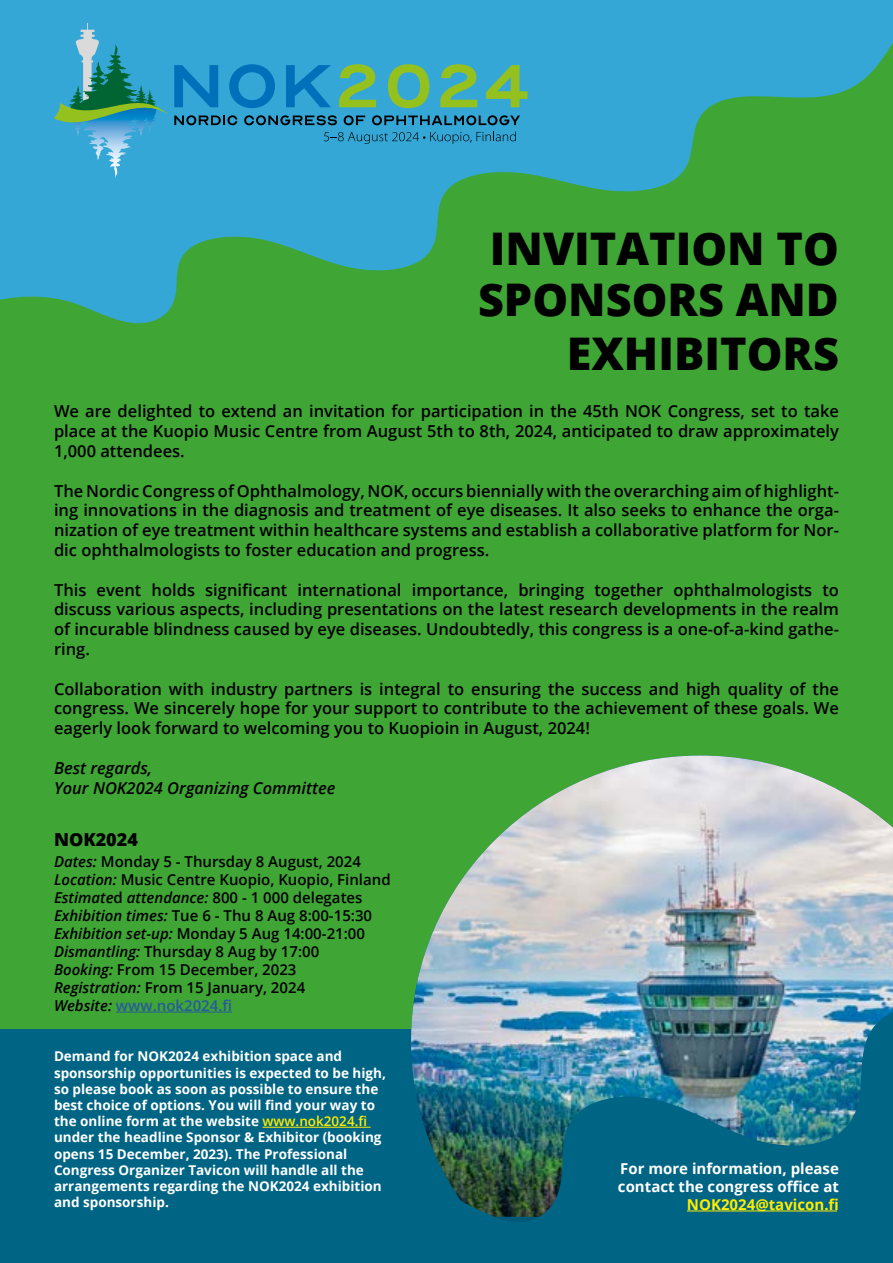
<style>
.page{position:relative;width:893px;height:1263px;background:#fff}
.page>*{position:absolute;margin:0;border:0;box-sizing:border-box;transform-origin:0 0}
.t1{font:800 45px/52.5px "Open Sans";color:#000;text-align:right}
.t2{font:800 18px "Open Sans";color:#000}
.t3{font:600 16.5px/19.8px "Open Sans";color:#000;text-align:justify}
.t4{font:italic 600 16.5px/19.8px "Open Sans";color:#000}
.t5{font:600 15px/18px "Open Sans";color:#000}
.t6{font:700 15px/18px "Open Sans";color:#fff}
.t7{font:700 15px "Open Sans";color:#ffed00}
.t8{font:700 13.5px/16.2px "Open Sans";color:#fff}
.s1{font-style:italic}
.s2{color:#275b9b}
.s3{font-weight:600;color:#ffed00}
</style>
<div class="page">
<div style="left:0;top:0;width:893px;height:1150px;background:#3fa535"></div>
<div style="left:0;top:1030px;width:893px;height:233px;background:#006584"></div>
<svg style="left:0;top:0;width:893px;height:324px;fill:#35a7d6"></svg>
<img style="left:411px;top:755px;width:482px;height:330px">
<img style="left:415px;top:1003px;width:478px;height:219px">
<img style="left:66px;top:135px;width:80px;height:1px">
<svg style="left:54px;top:23px;width:114px;height:112px;background:#3da0b1"></svg>
<svg style="left:324px;top:131px;width:192px;height:13px;background:#2e92bb"></svg>
<svg style="left:174px;top:65px;width:44px;height:42px;background:#1687c6"></svg>
<svg style="left:229px;top:64px;width:46px;height:44px;background:#1a8bc8"></svg>
<svg style="left:286px;top:65px;width:45px;height:42px;background:#1b8cc8"></svg>
<svg style="left:339px;top:64px;width:37px;height:43px;background:#6ab56f"></svg>
<svg style="left:388px;top:64px;width:41px;height:44px;background:#68b474"></svg>
<svg style="left:440px;top:64px;width:37px;height:43px;background:#6ab570"></svg>
<svg style="left:486px;top:65px;width:41px;height:42px;background:#62b37f"></svg>
<svg style="left:174px;top:115px;width:63px;height:10px"></svg>
<svg style="left:244px;top:115px;width:93px;height:10px"></svg>
<svg style="left:344px;top:115px;width:21px;height:10px"></svg>
<svg style="left:372px;top:115px;width:148px;height:10px"></svg>
<hr style="left:116px;top:1012px;width:116px;height:1px;background:#275b9b">
<hr style="left:263px;top:1127px;width:108px;height:1px;background:#ffed00">
<hr style="left:687px;top:1210px;width:150px;height:1px;background:#ffed00">
<h1 class="t1" style="left:478px;top:220px;width:362px">INVITATION TO<br>SPONSORS AND<br>EXHIBITORS</h1>
<p class="t3" style="left:54px;top:401px;width:786px">We are delighted to extend an invitation for participation in the 45th NOK Congress, set to take place at the Kuopio Music Centre from August 5th to 8th, 2024, anticipated to draw approximately 1,000 attendees.</p>
<p class="t3" style="left:54px;top:480px;width:786px">The Nordic Congress of Ophthalmology, NOK, occurs biennially with the overarching aim of highlight&shy;ing innovations in the diagnosis and treatment of eye diseases. It also seeks to enhance the orga&shy;nization of eye treatment within healthcare systems and establish a collaborative platform for Nor&shy;dic ophthalmologists to foster education and progress.</p>
<p class="t3" style="left:54px;top:579px;width:786px">This event holds significant international importance, bringing together ophthalmologists to discuss various aspects, including presentations on the latest research developments in the realm of incurable blindness caused by eye diseases. Undoubtedly, this congress is a one-of-a-kind gathe&shy;ring.</p>
<p class="t3" style="left:54px;top:678px;width:786px">Collaboration with industry partners is integral to ensuring the success and high quality of the congress. We sincerely hope for your support to contribute to the achievement of these goals. We eagerly look forward to welcoming you to Kuopioin in August, 2024!</p>
<p class="t4" style="left:54px;top:757px;width:283px">Best regards,<br>Your NOK2024 Organizing Committee</p>
<p class="t2" style="left:54px;top:825px;width:85px">NOK2024</p>
<p class="t5" style="left:54px;top:852px;width:338px"><span class="s1">Dates:</span> Monday 5 - Thursday 8 August, 2024<br><span class="s1">Location:</span> Music Centre Kuopio, Kuopio, Finland <span class="s1">Estimate</span>d <span class="s1">attendance:</span> 800 - 1 000 delegates <span class="s1">Exhibition times:</span> Tue 6 - Thu 8 Aug 8:00-15:30<br><span class="s1">Exhibition set-up:</span> Monday 5 Aug 14:00-21:00<br><span class="s1">Dismantling:</span> Thursday 8 Aug by 17:00<br><span class="s1">Booking:</span> From 15 December, 2023<br><span class="s1">Registration:</span> From 15 January, 2024<br><span class="s1">Website:</span> <span class="s2">www.nok2024.fi</span></p>
<p class="t8" style="left:54px;top:1048px;width:333px">Demand for NOK2024 exhibition space and sponsorship opportunities is expected to be high, so please book as soon as possible to ensure the best choice of options. You will find your way to the online form at the website <span class="s3">www.nok2024.fi </span>under the headline Sponsor &amp; Exhibitor (booking opens 15 December, 2023). The Professional Congress Organizer Tavicon will handle all the arrangements regarding the NOK2024 exhibition and sponsorship.</p>
<p class="t6" style="left:618px;top:1159px;width:222px">For more information, please contact the congress office at</p>
<p class="t7" style="left:687px;top:1194px;width:153px">NOK2024@tavicon.fi</p>
</div>
